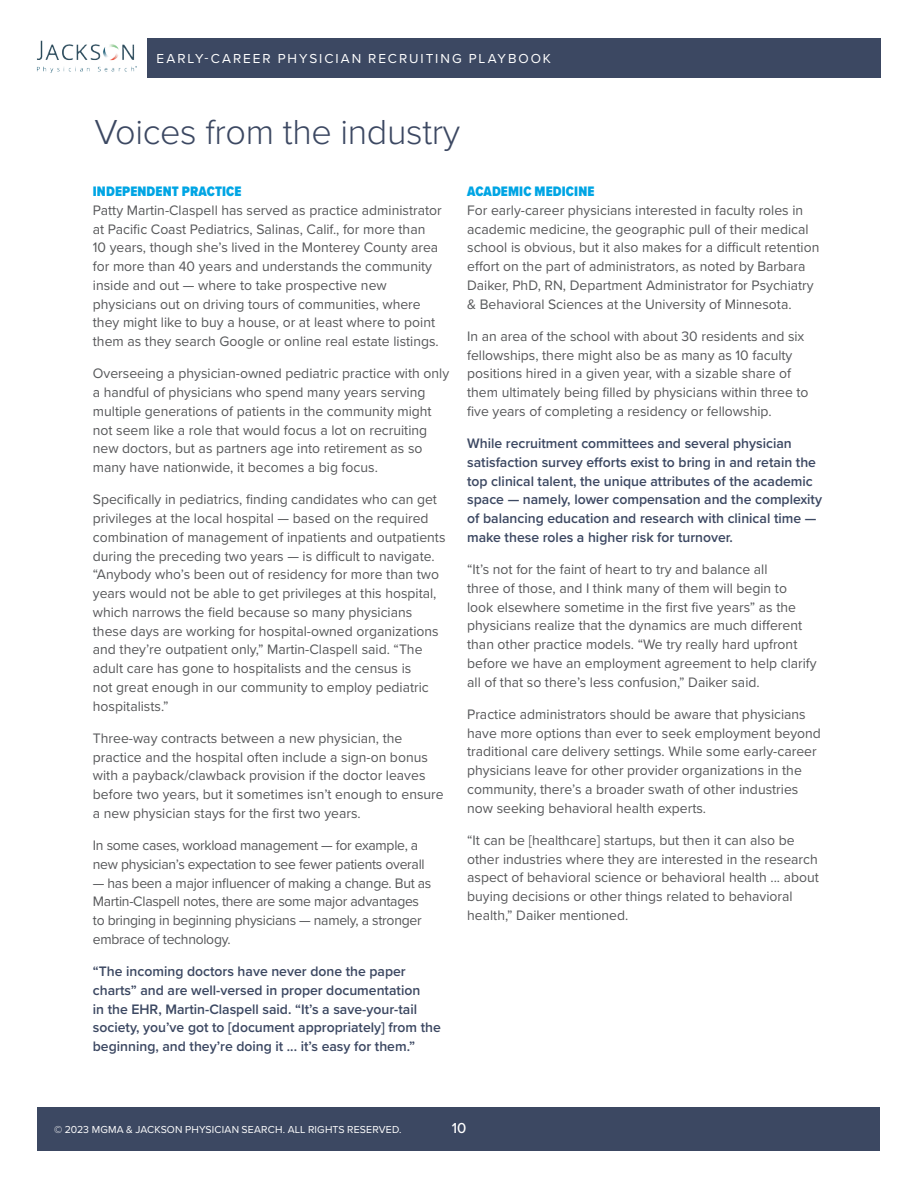
<style>
.page{position:relative;width:918px;height:1188px;background:#fff}
.page>*{position:absolute;margin:0;border:0;box-sizing:border-box;transform-origin:0 0}
.t1{font:300 36px "Proxima Nova";letter-spacing:-.01em;color:#3c4862}
.t2{font:500 15px "Proxima Nova";color:#fff}
.t3{font:14.25px/18.8px "Proxima Nova";color:#57585a}
.t4{font:600 14.25px/18.8px "Proxima Nova";color:#3c4862}
.t5{font:14.25px/18.8px "Proxima Nova";letter-spacing:-.02em;color:#57585a}
.t6{font:900 14.25px "Proxima Nova Cond";letter-spacing:.01em;color:#00a5e4}
.t7{font:13.5px "Proxima Nova";letter-spacing:.145em;color:#fff}
.t8{font:10.5px "Proxima Nova";letter-spacing:.015em;color:#fff}
</style>
<div class="page">
<div style="left:37px;top:1107px;width:843px;height:43px;background:#3c4862"></div>
<div style="left:147px;top:38px;width:733px;height:40px;background:#3c4862"></div>
<img style="left:37px;top:40px;width:100px;height:33px">
<p class="t7" style="left:157px;top:48px;width:396px">EARLY-CAREER PHYSICIAN RECRUITING PLAYBOOK</p>
<h1 class="t1" style="left:94px;top:105px;width:367px">Voices from the industry</h1>
<p class="t6" style="left:93px;top:181px;width:150px">INDEPENDENT PRACTICE</p>
<p class="t3" style="left:93px;top:200px;width:350px">Patty Martin-Claspell has served as practice administrator at Pacific Coast Pediatrics, Salinas, Calif., for more than 10 years, though she’s lived in the Monterey County area for more than 40 years and understands the community inside and out — where to take prospective new physicians out on driving tours of communities, where they might like to buy a house, or at least where to point them as they search Google or online real estate listings.</p>
<p class="t3" style="left:93px;top:364px;width:358px">Overseeing a physician-owned pediatric practice with only a handful of physicians who spend many years serving multiple generations of patients in the community might not seem like a role that would focus a lot on recruiting new doctors, but as partners age into retirement as so many have nationwide, it becomes a big focus.</p>
<p class="t3" style="left:93px;top:490px;width:354px">Specifically in pediatrics, finding candidates who can get privileges at the local hospital — based on the required combination of management of inpatients and outpatients during the preceding two years — is difficult to navigate. “Anybody who’s been out of residency for more than two years would not be able to get privileges at this hospital, which narrows the field because so many physicians these days are working for hospital-owned organizations and they’re outpatient only,” Martin-Claspell said. “The adult care has gone to hospitalists and the census is<br>not great enough in our community to employ pediatric hospitalists.”</p>
<p class="t3" style="left:93px;top:728px;width:352px">Three-way contracts between a new physician, the practice and the hospital often include a sign-on bonus with a payback/clawback provision if the doctor leaves before two years, but it sometimes isn’t enough to ensure a new physician stays for the first two years.</p>
<p class="t5" style="left:93px;top:835px;width:333px">In some cases, workload management — for example, a new physician’s expectation to see fewer patients overall</p>
<p class="t5" style="left:93px;top:873px;width:340px">— has been a major influencer of making a change. But as Martin-Claspell notes, there are some major advantages to bringing in beginning physicians — namely, a stronger embrace of technology.</p>
<p class="t4" style="left:93px;top:962px;width:350px">“The incoming doctors have never done the paper charts” and are well-versed in proper documentation<br>in the EHR, Martin-Claspell said. “It’s a save-your-tail society, you’ve got to [document appropriately] from the beginning, and they’re doing it ... it’s easy for them.”</p>
<p class="t6" style="left:467px;top:181px;width:129px">ACADEMIC MEDICINE</p>
<p class="t3" style="left:467px;top:200px;width:354px">For early-career physicians interested in faculty roles in academic medicine, the geographic pull of their medical school is obvious, but it also makes for a difficult retention effort on the part of administrators, as noted by Barbara Daiker, PhD, RN, Department Administrator for Psychiatry &amp; Behavioral Sciences at the University of Minnesota.</p>
<p class="t3" style="left:467px;top:326px;width:343px">In an area of the school with about 30 residents and six fellowships, there might also be as many as 10 faculty positions hired in a given year, with a sizable share of them ultimately being filled by physicians within three to five years of completing a residency or fellowship.</p>
<p class="t4" style="left:467px;top:434px;width:356px">While recruitment committees and several physician satisfaction survey efforts exist to bring in and retain the top clinical talent, the unique attributes of the academic space — namely, lower compensation and the complexity of balancing education and research with clinical time — make these roles a higher risk for turnover.</p>
<p class="t3" style="left:467px;top:559px;width:351px">“It’s not for the faint of heart to try and balance all<br>three of those, and I think many of them will begin to look elsewhere sometime in the first five years” as the physicians realize that the dynamics are much different than other practice models. “We try really hard upfront before we have an employment agreement to help clarify all of that so there’s less confusion,” Daiker said.</p>
<p class="t3" style="left:467px;top:704px;width:355px">Practice administrators should be aware that physicians have more options than ever to seek employment beyond traditional care delivery settings. While some early-career physicians leave for other provider organizations in the community, there’s a broader swath of other industries now seeking behavioral health experts.</p>
<p class="t3" style="left:467px;top:830px;width:353px">“It can be [healthcare] startups, but then it can also be other industries where they are interested in the research aspect of behavioral science or behavioral health ... about buying decisions or other things related to behavioral health,” Daiker mentioned.</p>
<p class="t8" style="left:54px;top:1122px;width:349px">© 2023 MGMA &amp; JACKSON PHYSICIAN SEARCH. ALL RIGHTS RESERVED.</p>
<p class="t2" style="left:452px;top:1116px;width:16px">10</p>
</div>
